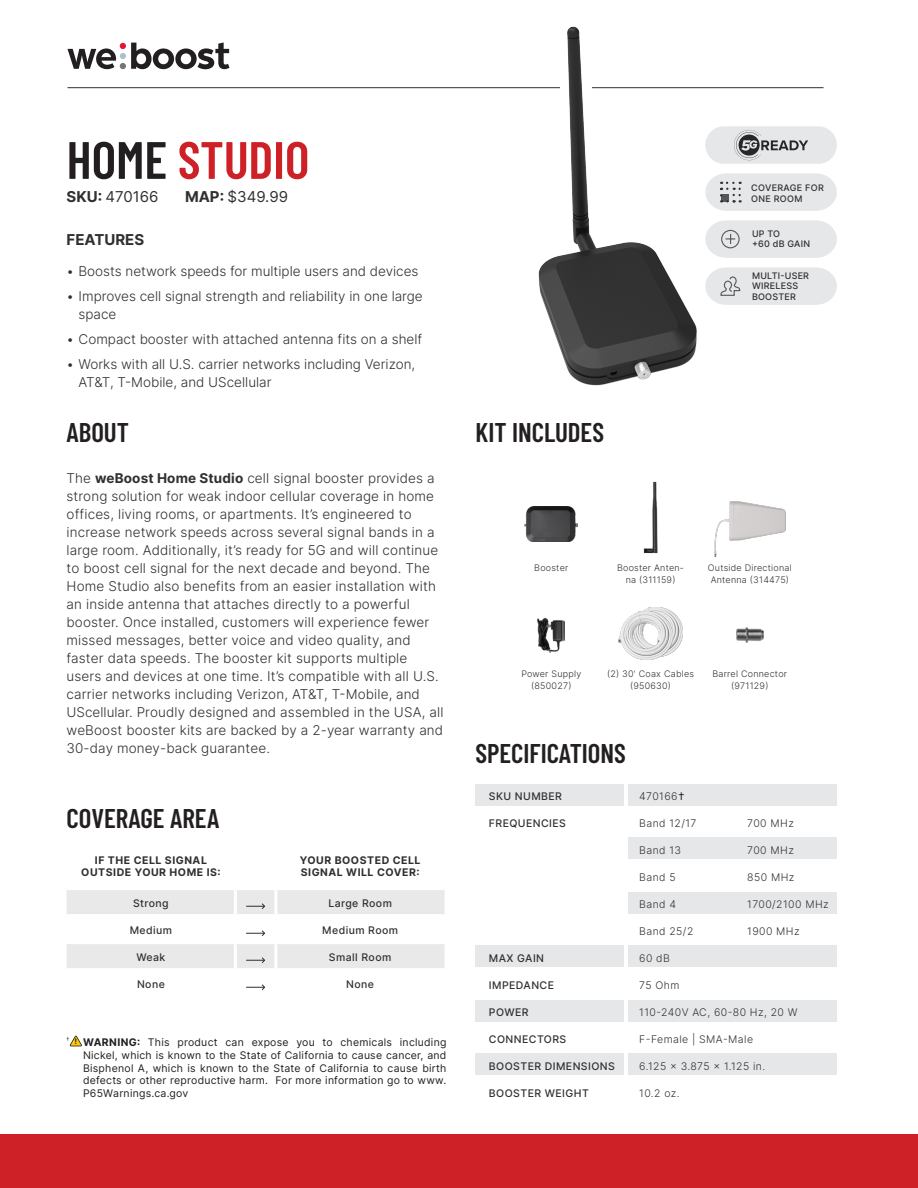
<style>
.page{position:relative;width:918px;height:1188px;background:#fff}
.page>*{position:absolute;margin:0;border:0;box-sizing:border-box;transform-origin:0 0}
.t1{font:600 52.5px "Barlow Condensed";color:#cd2027}
.t2{font:600 27px "Barlow Condensed";color:#231f20}
.t3{font:15px "Inter";color:#312f30}
.t4{font:700 15px "Inter";color:#312f30}
.t5{font:300 13.5px/18px "Inter";letter-spacing:.01em;color:#312f30}
.t6{font:10.5px/12.6px "Inter";letter-spacing:.025em;color:#231f20;text-align:justify}
.t7{font:300 10.5px "Inter";letter-spacing:.04em;color:#312f30}
.t8{font:500 10.5px "Inter";letter-spacing:.04em;color:#312f30}
.t9{font:700 10.5px/12.6px "Inter";letter-spacing:.05em;color:#312f30;text-align:center}
.t10{font:10.5px "Proxima Nova";color:#231f20}
.t11{font:300 9px/12px "Inter";letter-spacing:.025em;color:#312f30;text-align:center}
.t12{font:500 9px/10.5px "Inter";letter-spacing:.025em;color:#312f30}
.s1{color:#231f20}
.s2{font-weight:700}
.s3{font-weight:700;font-size:8.25px;color:#201d1e}
.s4{font-weight:400;color:#231f20}
</style>
<div class="page">
<hr style="left:68px;top:87px;width:756px;height:1px;background:#312f30">
<div style="left:0;top:1134px;width:918px;height:54px;background:#cd2027"></div>
<svg style="left:68px;top:42px;width:161px;height:27px"></svg>
<img style="left:497px;top:26px;width:268px;height:360px">
<div style="left:475px;top:784px;width:149px;height:22px;background:#e6e7e9"></div>
<div style="left:475px;top:945px;width:149px;height:22px;background:#e6e7e9"></div>
<div style="left:475px;top:1000px;width:149px;height:22px;background:#e6e7e9"></div>
<div style="left:475px;top:1053px;width:149px;height:22px;background:#e6e7e9"></div>
<div style="left:628px;top:784px;width:209px;height:22px;background:#e6e7e9"></div>
<div style="left:628px;top:945px;width:209px;height:22px;background:#e6e7e9"></div>
<div style="left:628px;top:1000px;width:209px;height:22px;background:#e6e7e9"></div>
<div style="left:628px;top:1053px;width:209px;height:22px;background:#e6e7e9"></div>
<div style="left:628px;top:837px;width:209px;height:22px;background:#e6e7e9"></div>
<div style="left:628px;top:892px;width:209px;height:22px;background:#e6e7e9"></div>
<svg style="left:70px;top:1036px;width:12px;height:10px"></svg>
<div style="left:67px;top:890px;width:378px;height:24px;background:#e9e9e9"></div>
<svg style="left:246px;top:930px;width:19px;height:6px"></svg>
<div style="left:67px;top:944px;width:378px;height:24px;background:#e9e9e9"></div>
<svg style="left:246px;top:984px;width:19px;height:6px"></svg>
<svg style="left:705px;top:267px;width:132px;height:38px;background:#e5e6e8"></svg>
<svg style="left:705px;top:220px;width:132px;height:38px;background:#e5e6e8"></svg>
<svg style="left:705px;top:173px;width:132px;height:38px;background:#e3e4e6"></svg>
<div style="left:705px;top:126px;width:132px;height:38px;background:#e6e7e9;border-radius:19px"></div>
<svg style="left:734px;top:130px;width:74px;height:30px"></svg>
<img style="left:525px;top:506px;width:53px;height:36px">
<img style="left:714px;top:501px;width:72px;height:55px">
<img style="left:538px;top:619px;width:27px;height:33px">
<img style="left:643px;top:608px;width:39px;height:44px">
<img style="left:619px;top:611px;width:54px;height:49px">
<img style="left:736px;top:628px;width:27px;height:15px">
<img style="left:644px;top:482px;width:13px;height:71px">
<p class="t1" style="left:67px;top:123px;width:244px"><span class="s1">HOME</span> STUDIO</p>
<p class="t3" style="left:67px;top:186px;width:94px"><span class="s2">SKU:</span> 470166</p>
<p class="t3" style="left:185px;top:186px;width:105px"><span class="s2">MAP:</span> $349.99</p>
<p class="t4" style="left:67px;top:228px;width:79px">FEATURES</p>
<p class="t5" style="left:67px;top:262px;width:353px">• Boosts network speeds for multiple users and devices</p>
<p class="t5" style="left:79px;top:287px;width:346px;text-indent:-12px">• Improves cell signal strength and reliability in one large space</p>
<p class="t5" style="left:67px;top:330px;width:357px">• Compact booster with attached antenna fits on a shelf</p>
<p class="t5" style="left:79px;top:354px;width:338px;text-indent:-12px">• Works with all U.S. carrier networks including Verizon,<br>AT&amp;T, T-Mobile, and UScellular</p>
<p class="t2" style="left:67px;top:414px;width:64px">ABOUT</p>
<p class="t5" style="left:67px;top:469px;width:378px">The <span class="s2">weBoost Home Studio</span> cell signal booster provides a strong solution for weak indoor cellular coverage in home offices, living rooms, or apartments. It’s engineered to increase network speeds across several signal bands in a large room. Additionally, it’s ready for 5G and will continue to boost cell signal for the next decade and beyond. The Home Studio also benefits from an easier installation with an inside antenna that attaches directly to a powerful booster. Once installed, customers will experience fewer missed messages, better voice and video quality, and faster data speeds. The booster kit supports multiple users and devices at one time. It’s compatible with all U.S. carrier networks including Verizon, AT&amp;T, T-Mobile, and UScellular. Proudly designed and assembled in the USA, all weBoost booster kits are backed by a 2-year warranty and 30-day money-back guarantee.</p>
<p class="t2" style="left:67px;top:799px;width:154px">COVERAGE AREA</p>
<p class="t9" style="left:81px;top:853px;width:141px">IF THE CELL SIGNAL<br>OUTSIDE YOUR HOME IS:</p>
<p class="t9" style="left:300px;top:853px;width:122px;text-align:left">YOUR BOOSTED CELL<br>SIGNAL WILL COVER:</p>
<p class="t8" style="left:133px;top:896px;width:37px">Strong</p>
<p class="t8" style="left:328px;top:896px;width:65px">Large Room</p>
<p class="t8" style="left:130px;top:923px;width:44px">Medium</p>
<p class="t8" style="left:322px;top:923px;width:77px">Medium Room</p>
<p class="t8" style="left:136px;top:950px;width:30px">Weak</p>
<p class="t8" style="left:329px;top:950px;width:64px">Small Room</p>
<p class="t8" style="left:137px;top:977px;width:29px">None</p>
<p class="t8" style="left:346px;top:977px;width:29px">None</p>
<p class="t10" style="left:67px;top:1033px;width:12px">† <span class="s3">!</span></p>
<p class="t6" style="left:83px;top:1036px;width:365px"><span class="s2">WARNING:</span> This product can expose you to chemicals including Nickel, which is known to the State of California to cause cancer, and Bisphenol A, which is known to the State of California to cause birth defects or other reproductive harm. For more information go to www.<br>P65Warnings.ca.gov</p>
<p class="t12" style="left:751px;top:183px;width:74px">COVERAGE FOR<br>ONE ROOM</p>
<p class="t12" style="left:752px;top:228px;width:30px">UP TO</p>
<p class="t12" style="left:752px;top:239px;width:60px">+60 dB GAIN</p>
<p class="t2" style="left:475px;top:414px;width:130px">KIT INCLUDES</p>
<p class="t12" style="left:752px;top:270px;width:59px">MULTI-USER</p>
<p class="t12" style="left:752px;top:280px;width:48px">WIRELESS</p>
<p class="t12" style="left:752px;top:291px;width:45px">BOOSTER</p>
<p class="t11" style="left:534px;top:562px;width:36px">Booster</p>
<p class="t11" style="left:708px;top:562px;width:85px">Outside Directional<br>Antenna (314475)</p>
<p class="t11" style="left:617px;top:562px;width:68px">Booster Anten&shy;na (311159)</p>
<p class="t11" style="left:521px;top:668px;width:61px">Power Supply (850027)</p>
<p class="t11" style="left:607px;top:668px;width:89px">(2) 30' Coax Cables (950630)</p>
<p class="t11" style="left:713px;top:668px;width:76px">Barrel Connector (971129)</p>
<p class="t2" style="left:475px;top:734px;width:152px">SPECIFICATIONS</p>
<p class="t8" style="left:489px;top:789px;width:75px">SKU NUMBER</p>
<p class="t8" style="left:489px;top:816px;width:79px">FREQUENCIES</p>
<p class="t8" style="left:489px;top:951px;width:57px">MAX GAIN</p>
<p class="t8" style="left:489px;top:978px;width:67px">IMPEDANCE</p>
<p class="t8" style="left:489px;top:1005px;width:41px">POWER</p>
<p class="t8" style="left:489px;top:1032px;width:79px">CONNECTORS</p>
<p class="t8" style="left:489px;top:1059px;width:127px">BOOSTER DIMENSIONS</p>
<p class="t8" style="left:489px;top:1086px;width:101px">BOOSTER WEIGHT</p>
<p class="t7" style="left:639px;top:789px;width:47px">470166<span class="s4">†</span></p>
<p class="t7" style="left:639px;top:816px;width:59px">Band 12/17</p>
<p class="t7" style="left:747px;top:816px;width:48px">700 MHz</p>
<p class="t7" style="left:639px;top:843px;width:43px">Band 13</p>
<p class="t7" style="left:747px;top:843px;width:48px">700 MHz</p>
<p class="t7" style="left:639px;top:870px;width:38px">Band 5</p>
<p class="t7" style="left:747px;top:870px;width:49px">850 MHz</p>
<p class="t7" style="left:639px;top:897px;width:38px">Band 4</p>
<p class="t7" style="left:747px;top:897px;width:83px">1700/2100 MHz</p>
<p class="t7" style="left:639px;top:924px;width:56px">Band 25/2</p>
<p class="t7" style="left:747px;top:924px;width:54px">1900 MHz</p>
<p class="t7" style="left:639px;top:951px;width:32px">60 dB</p>
<p class="t7" style="left:639px;top:978px;width:42px">75 Ohm</p>
<p class="t7" style="left:639px;top:1005px;width:160px">110-240V AC, 60-80 Hz, 20 W</p>
<p class="t7" style="left:639px;top:1032px;width:115px">F-Female | SMA-Male</p>
<p class="t7" style="left:639px;top:1059px;width:128px">6.125 x 3.875 x 1.125 in.</p>
<p class="t7" style="left:639px;top:1086px;width:42px">10.2 oz.</p>
</div>
